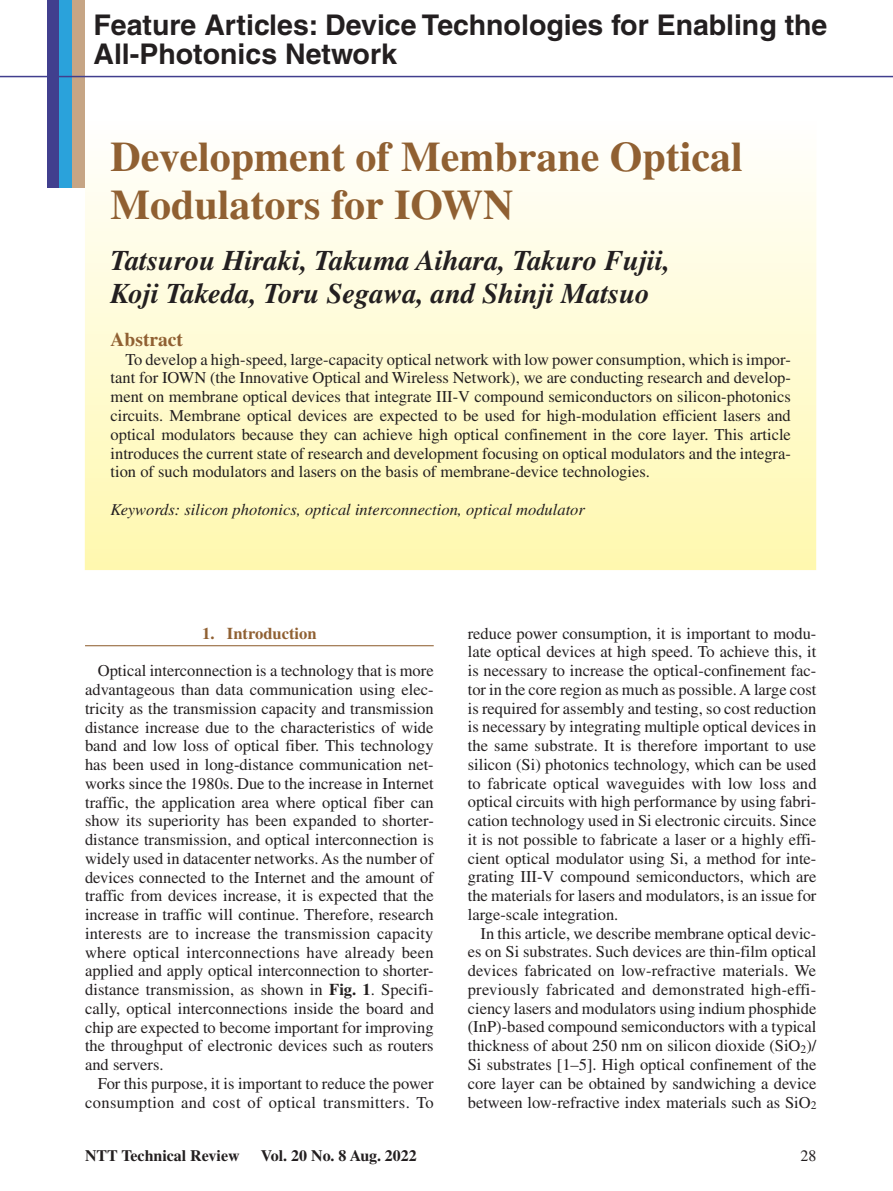
<style>
.page{position:relative;width:893px;height:1191px;background:#fff}
.page>*{position:absolute;margin:0;border:0;box-sizing:border-box;transform-origin:0 0}
.t1{font:700 42px/48px "Times";color:#906032}
.t2{font:italic 700 28.5px/32.2px "Times";color:#231f20}
.t3{font:700 28.5px/28.5px "Helvetica";color:#231f20}
.t4{font:700 19.5px "Times";color:#906032}
.t5{font:16.5px/18.8px "Times";color:#231f20;text-align:justify}
.t6{font:italic 16.5px "Times";color:#231f20}
.t7{font:700 16.5px "Times";color:#906032}
.t8{font:700 15.9px "Times";color:#231f20}
.t9{font:15.9px "Times";color:#231f20}
.s1{font-weight:700}
</style>
<div class="page">
<svg style="left:85px;top:174px;width:731px;height:396px;background:#fffad1"></svg>
<hr style="left:85px;top:645px;width:349px;height:1px;background:#906032">
<div style="left:47px;top:0;width:13px;height:187px;background:#413f8e"></div>
<div style="left:60px;top:0;width:12px;height:187px;background:#2aa2db"></div>
<div style="left:72px;top:0;width:13px;height:187px;background:#c6a585"></div>
<hr style="left:0;top:76px;width:893px;height:1px;background:#413f8e">
<h2 class="t3" style="left:93px;top:11px;width:735px">Feature Articles: Device Technologies for Enabling the<br>All-Photonics Network</h2>
<h1 class="t1" style="left:111px;top:132px;width:634px">Development of Membrane Optical<br>Modulators for IOWN</h1>
<h2 class="t2" style="left:111px;top:244px;width:561px">Tatsurou Hiraki, Takuma Aihara, Takuro Fujii,<br>Koji Takeda, Toru Segawa, and Shinji Matsuo</h2>
<p class="t4" style="left:111px;top:328px;width:74px">Abstract</p>
<p class="t5" style="left:111px;top:350px;width:682px;text-indent:15px">To develop a high-speed, large-capacity optical network with low power consumption, which is impor&shy;tant for IOWN (the Innovative Optical and Wireless Network), we are conducting research and develop&shy;ment on membrane optical devices that integrate III-V compound semiconductors on silicon-photonics circuits. Membrane optical devices are expected to be used for high-modulation efficient lasers and optical modulators because they can achieve high optical confinement in the core layer. This article introduces the current state of research and development focusing on optical modulators and the integra&shy;tion of such modulators and lasers on the basis of membrane-device technologies.</p>
<p class="t6" style="left:111px;top:500px;width:476px">Keywords: silicon photonics, optical interconnection, optical modulator</p>
<p class="t7" style="left:202px;top:623px;width:116px">1. Introduction</p>
<p class="t5" style="left:85px;top:661px;width:350px;text-indent:13px">Optical interconnection is a technology that is more advantageous than data communication using elec&shy;tricity as the transmission capacity and transmission distance increase due to the characteristics of wide band and low loss of optical fiber. This technology has been used in long-distance communication net&shy;works since the 1980s. Due to the increase in Internet traffic, the application area where optical fiber can show its superiority has been expanded to shorter&shy;distance transmission, and optical interconnection is widely used in datacenter networks. As the number of devices connected to the Internet and the amount of traffic from devices increase, it is expected that the increase in traffic will continue. Therefore, research interests are to increase the transmission capacity where optical interconnections have already been applied and apply optical interconnection to shorter&shy;distance transmission, as shown in <span class="s1">Fig. 1</span>. Specifi&shy;cally, optical interconnections inside the board and chip are expected to become important for improving the throughput of electronic devices such as routers and servers.</p>
<p class="t5" style="left:85px;top:1073px;width:350px;text-align:right">For this purpose, it is important to reduce the power consumption and cost of optical transmitters. To</p>
<p class="t5" style="left:468px;top:623px;width:350px">reduce power consumption, it is important to modu&shy;late optical devices at high speed. To achieve this, it is necessary to increase the optical-confinement fac&shy;tor in the core region as much as possible. A large cost is required for assembly and testing, so cost reduction is necessary by integrating multiple optical devices in the same substrate. It is therefore important to use silicon (Si) photonics technology, which can be used to fabricate optical waveguides with low loss and optical circuits with high performance by using fabri&shy;cation technology used in Si electronic circuits. Since it is not possible to fabricate a laser or a highly effi&shy;cient optical modulator using Si, a method for inte&shy;grating III-V compound semiconductors, which are the materials for lasers and modulators, is an issue for large-scale integration.</p>
<p class="t5" style="left:468px;top:923px;width:350px;text-indent:13px">In this article, we describe membrane optical devic&shy;es on Si substrates. Such devices are thin-film optical devices fabricated on low-refractive materials. We previously fabricated and demonstrated high-effi&shy;ciency lasers and modulators using indium phosphide (InP)-based compound semiconductors with a typical thickness of about 250 nm on silicon dioxide (SiO<sub>2</sub>)/ Si substrates [1–5]. High optical confinement of the core layer can be obtained by sandwiching a device between low-refractive index materials such as SiO<sub>2</sub></p>
<p class="t8" style="left:85px;top:1146px;width:156px">NTT Technical Review</p>
<p class="t8" style="left:261px;top:1146px;width:157px">Vol. 20 No. 8 Aug. 2022</p>
<p class="t9" style="left:800px;top:1146px;width:17px">28</p>
</div>
